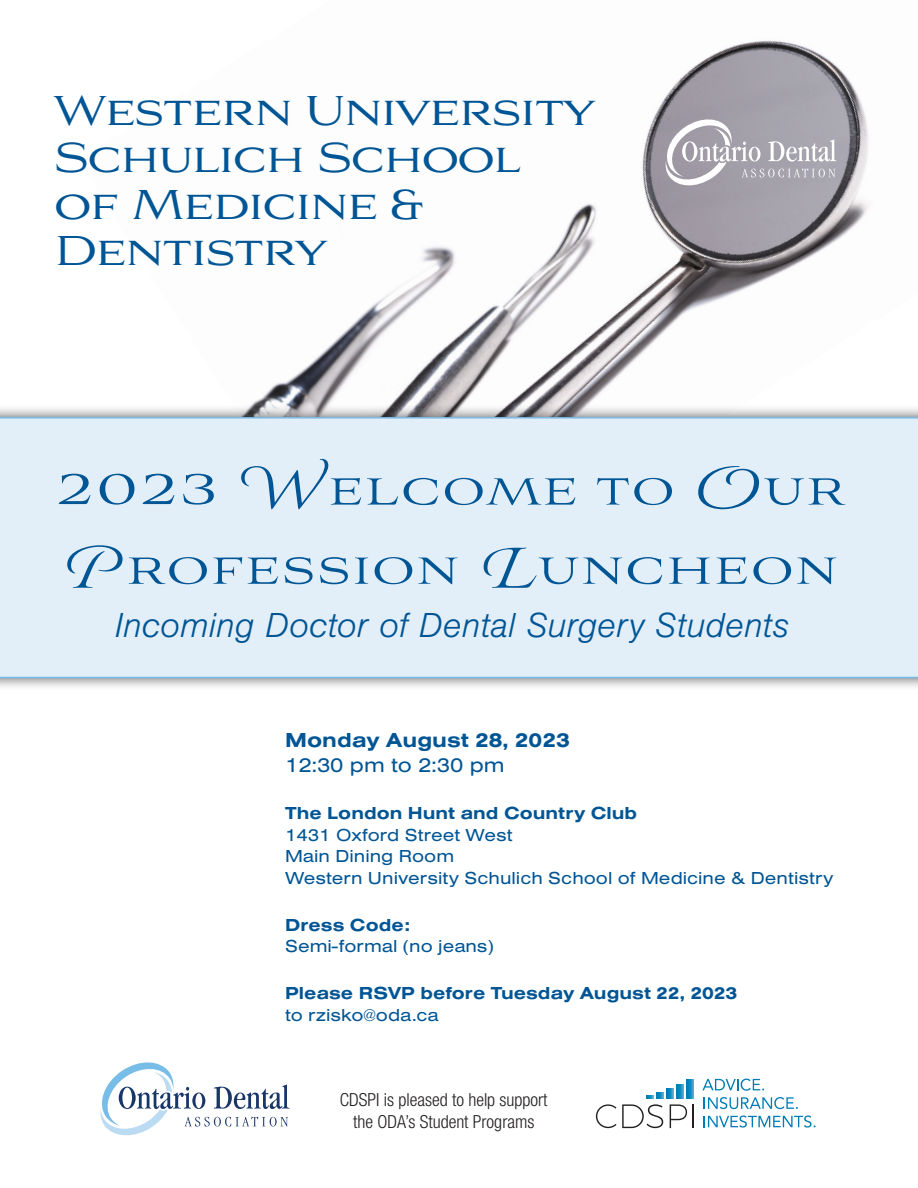
<style>
.page{position:relative;width:918px;height:1188px;background:#fff}
.page>*{position:absolute;margin:0;border:0;box-sizing:border-box;transform-origin:0 0}
.t1{font:300 66px/79.2px "Aviano Royale";color:#005595}
.t2{font:300 39px/46.8px "Aviano Serif";letter-spacing:-.05em;color:#005595}
.t3{font:italic 300 36px "Nimbus San";color:#005595}
.t4{font:700 21px "Nimbus San Ext";color:#005595}
.t5{font:21px "Nimbus San Ext";color:#005595}
.t6{font:18px/21.6px "Nimbus San Ext";color:#005595}
.t7{font:700 18px "Nimbus San Ext";color:#005595}
.t8{font:300 condensed 18px/21.6px "Helvetica Neue LT Pro";color:#231f20;text-align:center}
.s1{font-size:75px}
</style>
<div class="page">
<img style="left:251px;top:40px;width:617px;height:365px">
<svg style="left:666px;top:119px;width:171px;height:66px;background:#b4b1b9"></svg>
<svg style="left:687px;top:1079px;width:6px;height:19px"></svg>
<svg style="left:677px;top:1084px;width:6px;height:5px"></svg>
<svg style="left:702px;top:1079px;width:62px;height:12px"></svg>
<svg style="left:704px;top:1097px;width:94px;height:12px"></svg>
<svg style="left:704px;top:1115px;width:112px;height:13px"></svg>
<svg style="left:596px;top:1104px;width:20px;height:24px"></svg>
<svg style="left:622px;top:1089px;width:65px;height:39px"></svg>
<hr style="left:692px;top:1104px;width:2px;height:24px;background:#231f20">
<svg style="left:100px;top:1062px;width:189px;height:73px"></svg>
<div style="left:0;top:405px;width:918px;height:286px;background:#231f20;opacity:.75"></div>
<div style="left:0;top:417px;width:918px;height:261px;background:#e2eff9"></div>
<h2 class="t2" style="left:54px;top:89px;width:543px">Western University<br>Schulich School of Medicine &amp;<br>Dentistry</h2>
<h1 class="t1" style="left:51px;top:452px;width:793px"><span class="s1">2023</span> Welcome to Our<br>Profession Luncheon</h1>
<h3 class="t3" style="left:115px;top:606px;width:676px">Incoming Doctor of Dental Surgery Students</h3>
<p class="t4" style="left:285px;top:726px;width:286px">Monday August 28, 2023</p>
<p class="t5" style="left:285px;top:751px;width:221px">12:30 pm to 2:30 pm</p>
<p class="t7" style="left:285px;top:801px;width:354px">The London Hunt and Country Club</p>
<p class="t6" style="left:285px;top:823px;width:550px">1431 Oxford Street West<br>Main Dining Room<br>Western University Schulich School of Medicine &amp; Dentistry</p>
<p class="t7" style="left:285px;top:912px;width:126px">Dress Code:</p>
<p class="t6" style="left:285px;top:935px;width:210px">Semi-formal (no jeans)</p>
<p class="t7" style="left:285px;top:981px;width:454px">Please RSVP before Tuesday August 22, 2023</p>
<p class="t6" style="left:285px;top:1003px;width:155px">to rzisko@oda.ca</p>
<p class="t8" style="left:340px;top:1089px;width:209px">CDSPI is pleased to help support the ODA’s Student Programs</p>
</div>
